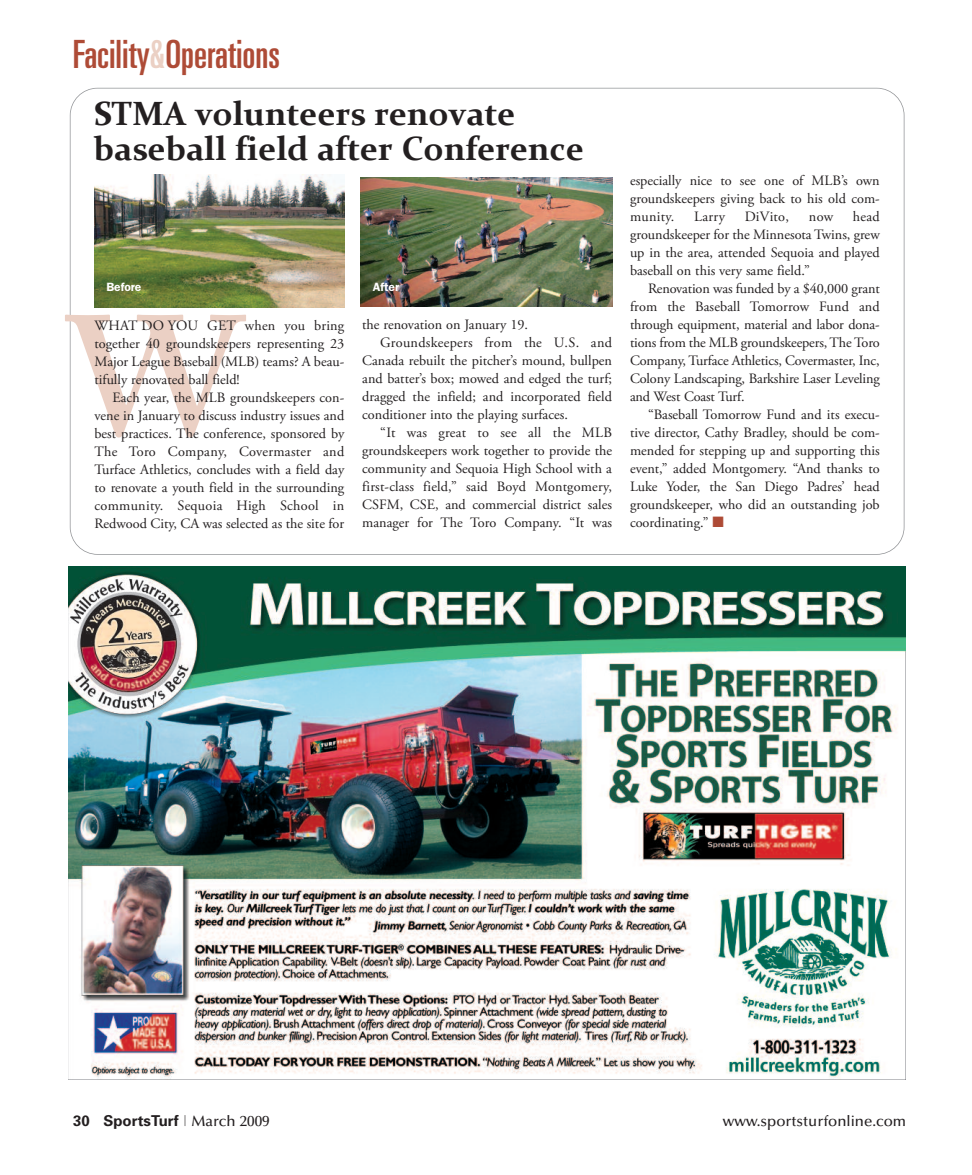
<style>
.page{position:relative;width:972px;height:1175px;background:#fff}
.page>*{position:absolute;margin:0;border:0;box-sizing:border-box;transform-origin:0 0}
.t1{font:ultra-condensed 39px "Univers";color:#ae4b36}
.t2{font:700 33.6px/35px "Constantia";color:#231f20}
.t3{font:500 15px "Optima";color:#231f20}
.t4{font:700 15px "Univers";color:#231f20}
.t5{font:14.25px/18px "Adobe Garamond Pro";color:#231f20;text-align:justify}
.t6{font:14.25px "Adobe Garamond Pro";letter-spacing:.02em;color:#231f20}
.t7{font:600 12px "Franklin Gothic";color:#fff}
.s1{color:#ebd0c4}
.s2{color:#ae4b36}
.s3{font-weight:100;font-stretch:ultra-condensed}
.s4{font-family:"Optima";font-weight:500}
</style>
<div class="page">
<svg style="left:65px;top:315px;width:181px;height:122px"></svg>
<img style="left:361px;top:178px;width:252px;height:129px">
<img style="left:94px;top:175px;width:250px;height:133px">
<img style="left:69px;top:566px;width:837px;height:513px">
<p class="t1" style="left:73px;top:40px;width:209px">Facility<span class="s1">&amp;</span>Operations</p>
<p class="t2" style="left:94px;top:96px;width:492px">STMA volunteers renovate baseball field after Conference</p>
<p class="t7" style="left:106px;top:283px;width:37px">Before</p>
<p class="t7" style="left:373px;top:283px;width:28px">After</p>
<p class="t5" style="left:95px;top:318px;width:251px">WHAT DO YOU GET when you bring</p>
<p class="t5" style="left:95px;top:336px;width:251px">together 40 groundskeepers representing 23</p>
<p class="t5" style="left:95px;top:354px;width:251px">Major League Baseball (MLB) teams? A beau-</p>
<p class="t5" style="left:95px;top:372px;width:147px">tifully renovated ball field!</p>
<p class="t5" style="left:113px;top:390px;width:233px">Each year, the MLB groundskeepers con-</p>
<p class="t5" style="left:95px;top:408px;width:251px">vene in January to discuss industry issues and</p>
<p class="t5" style="left:95px;top:426px;width:251px">best practices. The conference, sponsored by</p>
<p class="t6" style="left:95px;top:446px;width:251px">The Toro Company, Covermaster and</p>
<p class="t5" style="left:95px;top:462px;width:251px">Turface Athletics, concludes with a field day</p>
<p class="t5" style="left:95px;top:480px;width:251px">to renovate a youth field in the surrounding</p>
<p class="t6" style="left:95px;top:500px;width:251px">community. Sequoia High School in</p>
<p class="t5" style="left:95px;top:516px;width:251px">Redwood City, CA was selected as the site for</p>
<p class="t5" style="left:362px;top:317px;width:167px">the renovation on January 19.</p>
<p class="t6" style="left:380px;top:337px;width:233px">Groundskeepers from the U.S. and</p>
<p class="t5" style="left:362px;top:353px;width:251px">Canada rebuilt the pitcher’s mound, bullpen</p>
<p class="t5" style="left:362px;top:371px;width:251px">and batter’s box; mowed and edged the turf;</p>
<p class="t5" style="left:362px;top:389px;width:251px">dragged the infield; and incorporated field</p>
<p class="t5" style="left:362px;top:407px;width:207px">conditioner into the playing surfaces.</p>
<p class="t6" style="left:380px;top:427px;width:233px">“It was great to see all the MLB</p>
<p class="t5" style="left:362px;top:443px;width:251px">groundskeepers work together to provide the</p>
<p class="t5" style="left:362px;top:461px;width:251px">community and Sequoia High School with a</p>
<p class="t5" style="left:362px;top:479px;width:251px">first-class field,” said Boyd Montgomery,</p>
<p class="t5" style="left:362px;top:497px;width:251px">CSFM, CSE, and commercial district sales</p>
<p class="t5" style="left:362px;top:515px;width:251px">manager for The Toro Company. “It was</p>
<p class="t5" style="left:630px;top:173px;width:251px">especially nice to see one of MLB’s own groundskeepers giving back to his old com&shy;munity.</p>
<p class="t5" style="left:694px;top:209px;width:32px">Larry</p>
<p class="t5" style="left:745px;top:209px;width:46px">DiVito,</p>
<p class="t5" style="left:809px;top:209px;width:26px">now</p>
<p class="t5" style="left:853px;top:209px;width:28px">head</p>
<p class="t5" style="left:630px;top:227px;width:251px">groundskeeper for the Minnesota Twins, grew</p>
<p class="t5" style="left:630px;top:245px;width:251px">up in the area, attended Sequoia and played</p>
<p class="t5" style="left:630px;top:263px;width:181px">baseball on this very same field.”</p>
<p class="t5" style="left:648px;top:281px;width:233px">Renovation was funded by a $40,000 grant</p>
<p class="t5" style="left:630px;top:299px;width:251px">from the Baseball Tomorrow Fund and</p>
<p class="t5" style="left:630px;top:317px;width:251px">through equipment, material and labor dona-</p>
<p class="t5" style="left:630px;top:335px;width:251px">tions from the MLB groundskeepers, The Toro</p>
<p class="t5" style="left:630px;top:353px;width:251px">Company, Turface Athletics, Covermaster, Inc,</p>
<p class="t5" style="left:630px;top:371px;width:251px">Colony Landscaping, Barkshire Laser Leveling</p>
<p class="t5" style="left:630px;top:389px;width:116px">and West Coast Turf.</p>
<p class="t5" style="left:648px;top:407px;width:233px">“Baseball Tomorrow Fund and its execu-</p>
<p class="t5" style="left:630px;top:425px;width:251px">tive director, Cathy Bradley, should be com-</p>
<p class="t5" style="left:630px;top:443px;width:251px">mended for stepping up and supporting this</p>
<p class="t5" style="left:630px;top:461px;width:251px">event,” added Montgomery. “And thanks to</p>
<p class="t5" style="left:630px;top:479px;width:251px">Luke Yoder, the San Diego Padres’ head</p>
<p class="t5" style="left:630px;top:497px;width:251px">groundskeeper, who did an outstanding job</p>
<p class="t5" style="left:630px;top:515px;width:95px">coordinating.” <span class="s2">■</span></p>
<p class="t4" style="left:73px;top:1114px;width:198px">30 SportsTurf <span class="s3">|</span> <span class="s4">March 2009</span></p>
<p class="t3" style="left:723px;top:1114px;width:185px">www.sportsturfonline.com</p>
</div>
